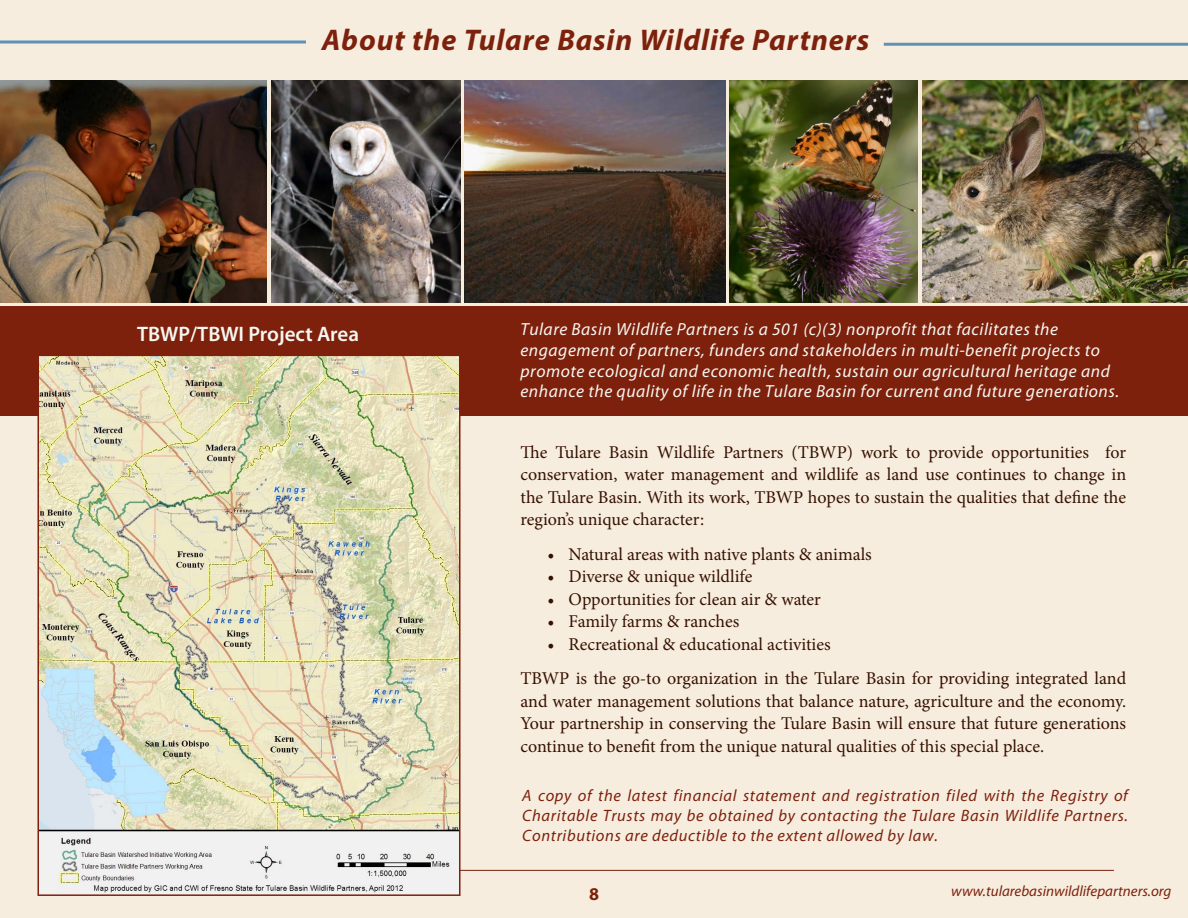
<style>
.page{position:relative;width:1188px;height:918px;background:#f7edde}
.page>*{position:absolute;margin:0;border:0;box-sizing:border-box;transform-origin:0 0}
.t1{font:italic 700 30px "Myriad Pro";letter-spacing:.03em;color:#7d210d}
.t2{font:600 21px "Myriad Pro";color:#f7f7f1}
.t3{font:18px/22.5px "Minion Pro";color:#361101;text-align:justify}
.t4{font:700 18px "Myriad Pro";color:#7d210d}
.t5{font:italic 17.55px/20.7px "Myriad Pro";letter-spacing:.03em;color:#f7f7f1}
.t6{font:italic 16.5px/19.8px "Myriad Pro";letter-spacing:.04em;color:#7d210d;text-align:justify}
.t7{font:italic 15px "Myriad Pro";color:#7d210d}
</style>
<div class="page">
<hr style="left:88px;top:870px;width:1026px;height:1px;background:#7d210d">
<hr style="left:884px;top:43px;width:304px;height:3px;background:#5e92b6">
<svg style="left:0;top:40px;width:306px;height:4px"></svg>
<img style="left:464px;top:80px;width:261px;height:222px">
<img style="left:272px;top:80px;width:188px;height:222px">
<img style="left:729px;top:80px;width:189px;height:222px">
<img style="left:0;top:80px;width:267px;height:222px">
<img style="left:922px;top:80px;width:266px;height:222px">
<div style="left:0;top:306px;width:1188px;height:109px;background:#7d210d"></div>
<img style="left:41px;top:358px;width:416px;height:535px">
<div style="left:38px;top:355px;width:422px;height:541px;border:2px solid #7d210d"></div>
<h1 class="t1" style="left:322px;top:20px;width:549px">About the Tulare Basin Wildlife Partners</h1>
<p class="t2" style="left:137px;top:321px;width:223px">TBWP/TBWI Project Area</p>
<p class="t5" style="left:520px;top:319px;width:600px">Tulare Basin Wildlife Partners is a 501 (c)(3) nonprofit that facilitates the engagement of partners, funders and stakeholders in multi-benefit projects to promote ecological and economic health, sustain our agricultural heritage and enhance the quality of life in the Tulare Basin for current and future generations.</p>
<p class="t3" style="left:520px;top:441px;width:607px">The Tulare Basin Wildlife Partners (TBWP) work to provide opportunities for conservation, water management and wildlife as land use continues to change in the Tulare Basin. With its work, TBWP hopes to sustain the qualities that define the region’s unique character:</p>
<p class="t3" style="left:548px;top:543px;width:326px">• Natural areas with native plants &amp; animals</p>
<p class="t3" style="left:548px;top:565px;width:206px">• Diverse &amp; unique wildlife</p>
<p class="t3" style="left:548px;top:588px;width:275px">• Opportunities for clean air &amp; water</p>
<p class="t3" style="left:548px;top:610px;width:193px">• Family farms &amp; ranches</p>
<p class="t3" style="left:520px;top:627px;width:607px;line-height:34.5px;text-indent:27px">• Recreational &amp; educational activities<br>TBWP is the go-to organization in the Tulare Basin for providing integrated land</p>
<p class="t3" style="left:520px;top:690px;width:607px">and water management solutions that balance nature, agriculture and the economy.<br>Your partnership in conserving the Tulare Basin will ensure that future generations continue to benefit from the unique natural qualities of this special place.</p>
<p class="t6" style="left:522px;top:785px;width:607px">A copy of the latest financial statement and registration filed with the Registry of Charitable Trusts may be obtained by contacting the Tulare Basin Wildlife Partners.<br>Contributions are deductible to the extent allowed by law.</p>
<p class="t4" style="left:589px;top:882px;width:11px">8</p>
<p class="t7" style="left:951px;top:882px;width:222px">www.tularebasinwildlifepartners.org</p>
</div>
